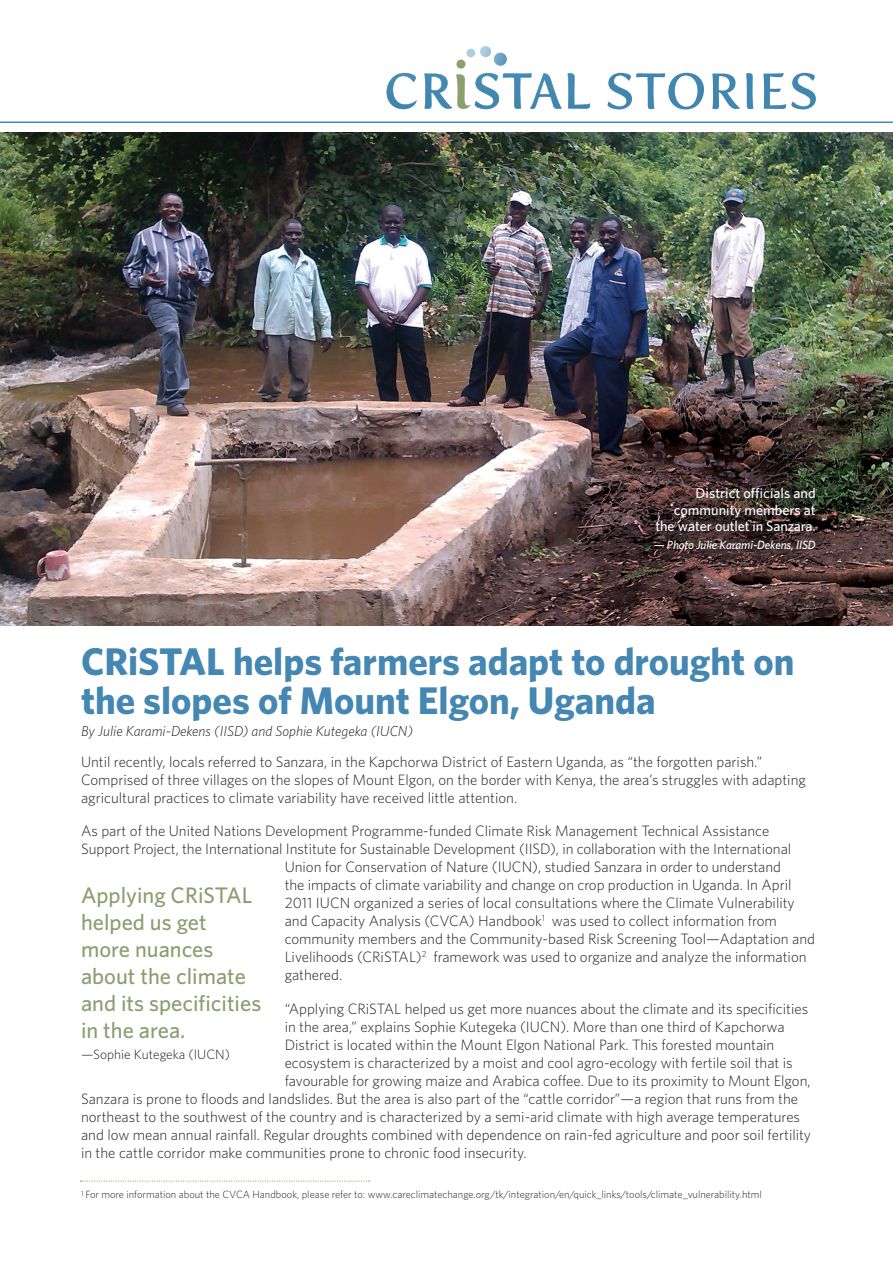
<style>
.page{position:relative;width:893px;height:1263px;background:#fff}
.page>*{position:absolute;margin:0;border:0;box-sizing:border-box;transform-origin:0 0}
.t1{font:700 38.55px/38.5px "Whitney";color:#4487b2}
.t2{font:500 22.5px/27px "Whitney";color:#8a9f6f}
.t3{font:300 15px/18px "Whitney";color:#231f20}
.t4{font:italic 300 14.4px "Whitney";color:#231f20}
.t5{font:500 14.25px/16.5px "Whitney";color:#fff;text-align:right}
.t6{font:300 13.5px "Whitney";color:#231f20}
.t7{font:italic 500 12px "Whitney";letter-spacing:-.01em;color:#fff}
.t8{font:300 10.5px "Whitney";color:#231f20}
</style>
<div class="page">
<img style="left:0;top:132px;width:893px;height:493px">
<hr style="left:0;top:122px;width:893px;height:1px;background:#4487b2">
<img style="left:387px;top:73px;width:65px;height:36px">
<img style="left:507px;top:73px;width:83px;height:36px">
<svg style="left:456px;top:46px;width:51px;height:63px"></svg>
<svg style="left:607px;top:73px;width:97px;height:36px"></svg>
<svg style="left:712px;top:73px;width:28px;height:36px"></svg>
<svg style="left:746px;top:73px;width:7px;height:36px"></svg>
<svg style="left:763px;top:73px;width:53px;height:36px"></svg>
<svg style="left:80px;top:1180px;width:290px;height:2px"></svg>
<p class="t5" style="left:655px;top:485px;width:162px">District officials and community members at the water outlet in Sanzara.</p>
<p class="t7" style="left:654px;top:537px;width:163px">— Photo Julie Karami-Dekens, IISD</p>
<p class="t1" style="left:81px;top:642px;width:715px">CRiSTAL helps farmers adapt to drought on the slopes of Mount Elgon, Uganda</p>
<p class="t4" style="left:81px;top:722px;width:333px">By Julie Karami-Dekens (IISD) and Sophie Kutegeka (IUCN)</p>
<p class="t3" style="left:81px;top:753px;width:726px">Until recently, locals referred to Sanzara, in the Kapchorwa District of Eastern Uganda, as “the forgotten parish.”<br>Comprised of three villages on the slopes of Mount Elgon, on the border with Kenya, the area’s struggles with adapting agricultural practices to climate variability have received little attention.</p>
<p class="t3" style="left:81px;top:822px;width:690px">As part of the United Nations Development Programme-funded Climate Risk Management Technical Assistance</p>
<p class="t3" style="left:81px;top:840px;width:712px">Support Project, the International Institute for Sustainable Development (IISD), in collaboration with the International</p>
<p class="t3" style="left:285px;top:858px;width:498px">Union for Conservation of Nature (IUCN), studied Sanzara in order to understand</p>
<p class="t3" style="left:285px;top:876px;width:508px">the impacts of climate variability and change on crop production in Uganda. In April</p>
<p class="t3" style="left:285px;top:894px;width:511px">2011 IUCN organized a series of local consultations where the Climate Vulnerability</p>
<p class="t3" style="left:285px;top:912px;width:494px">and Capacity Analysis (CVCA) Handbook<sup>1</sup> was used to collect information from</p>
<p class="t3" style="left:285px;top:930px;width:532px">community members and the Community-based Risk Screening Tool—Adaptation and</p>
<p class="t3" style="left:285px;top:948px;width:523px">Livelihoods (CRiSTAL)<sup>2</sup> framework was used to organize and analyze the information</p>
<p class="t3" style="left:285px;top:966px;width:59px">gathered.</p>
<p class="t3" style="left:285px;top:999px;width:525px">“Applying CRiSTAL helped us get more nuances about the climate and its specificities</p>
<p class="t3" style="left:285px;top:1017px;width:501px">in the area,” explains Sophie Kutegeka (IUCN). More than one third of Kapchorwa</p>
<p class="t3" style="left:285px;top:1035px;width:491px">District is located within the Mount Elgon National Park. This forested mountain</p>
<p class="t3" style="left:285px;top:1053px;width:510px">ecosystem is characterized by a moist and cool agro-ecology with fertile soil that is</p>
<p class="t3" style="left:285px;top:1071px;width:528px">favourable for growing maize and Arabica coffee. Due to its proximity to Mount Elgon,</p>
<p class="t3" style="left:81px;top:1089px;width:719px">Sanzara is prone to floods and landslides. But the area is also part of the “cattle corridor”—a region that runs from the</p>
<p class="t3" style="left:81px;top:1107px;width:721px">northeast to the southwest of the country and is characterized by a semi-arid climate with high average temperatures</p>
<p class="t3" style="left:81px;top:1125px;width:732px">and low mean annual rainfall. Regular droughts combined with dependence on rain-fed agriculture and poor soil fertility</p>
<p class="t3" style="left:81px;top:1143px;width:447px">in the cattle corridor make communities prone to chronic food insecurity.</p>
<p class="t2" style="left:81px;top:882px;width:182px">Applying CRiSTAL helped us get more nuances about the climate and its specificities in the area.</p>
<p class="t6" style="left:81px;top:1045px;width:150px">—Sophie Kutegeka (IUCN)</p>
<p class="t8" style="left:81px;top:1188px;width:682px"><sup>1</sup> For more information about the CVCA Handbook, please refer to: www.careclimatechange.org/tk/integration/en/quick_links/tools/climate_vulnerability.html</p>
</div>
